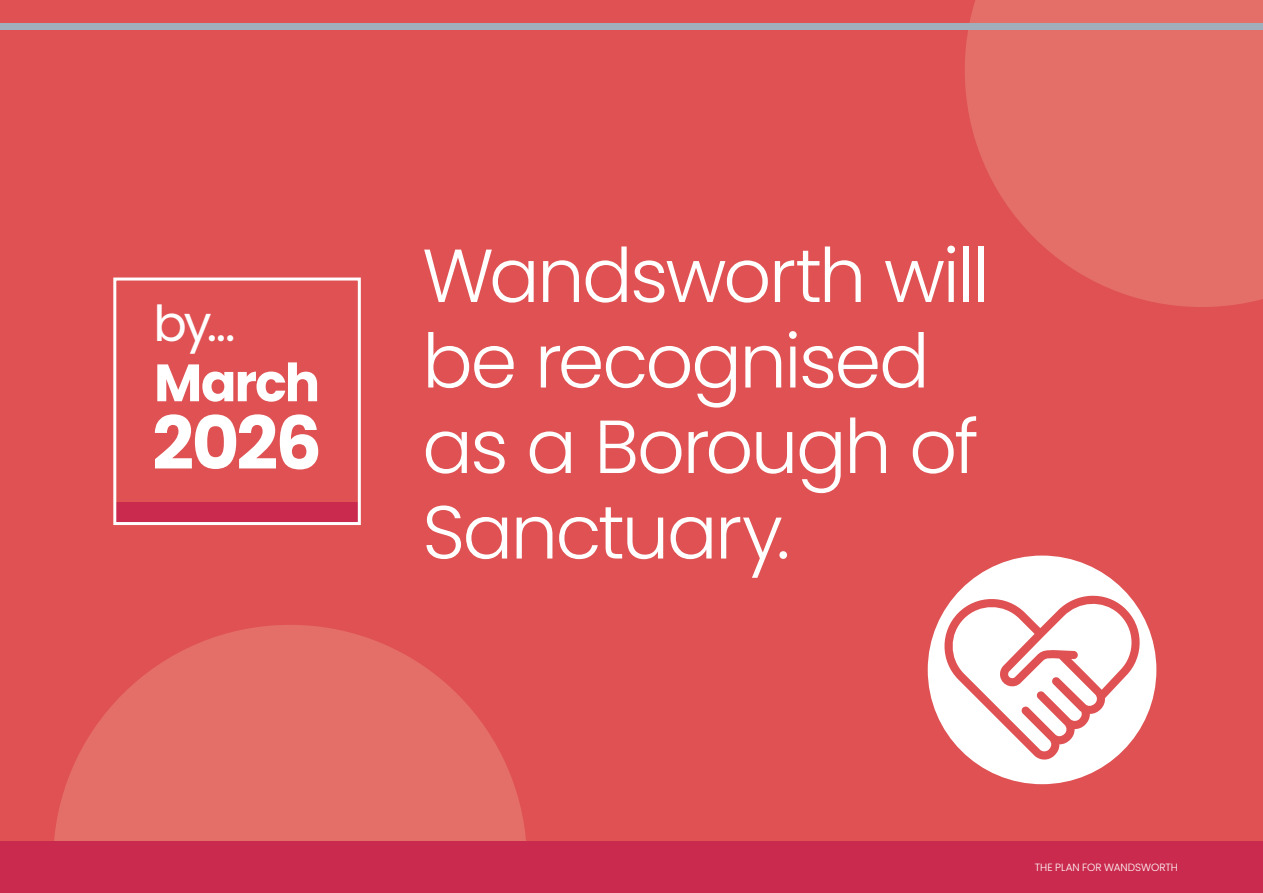
<style>
.page{position:relative;width:1263px;height:893px;background:#fff}
.page>*{position:absolute;margin:0;border:0;box-sizing:border-box;transform-origin:0 0}
.pullout_3{font:300 75px/85.5px "Poppins";letter-spacing:-.035em;color:#fff}
.Date_large{font:700 73.5px "Poppins";color:#fff}
.Date_Large_medium{font:700 52.5px "Poppins";letter-spacing:-.04em;color:#fff}
.Date_Large_regular{font:49.5px "Poppins";color:#fff}
.t1{font:300 10.5px "Poppins";letter-spacing:-.005em;color:#fff}
</style>
<div class="page">
<hr style="left:0;top:0;width:2px;height:893px;background:#df5152">
<div style="left:2px;top:0;width:1261px;height:889px;background:#df5152"></div>
<svg style="left:965px;top:0;width:298px;height:307px;background:#e36a65"></svg>
<svg style="left:53px;top:625px;width:474px;height:217px;fill:#e46f69"></svg>
<div style="left:0;top:23px;width:1263px;height:7px;background:#a1aebb"></div>
<div style="left:0;top:842px;width:1263px;height:51px;background:#ca2a4d"></div>
<div style="left:925px;top:553px;width:234px;height:234px;background:#fff;border-radius:50%"></div>
<div style="left:923px;top:551px;width:238px;height:238px;border:5px solid #df5152;border-radius:50%"></div>
<svg style="left:940px;top:591px;width:204px;height:170px"></svg>
<div style="left:115px;top:502px;width:244px;height:21px;background:#ca2a4d"></div>
<div style="left:113px;top:278px;width:248px;height:247px;border:3px solid #fff"></div>
<h1 class="Date_Large_regular" style="left:153px;top:295px;width:84px">by...</h1>
<p class="Date_Large_medium" style="left:154px;top:352px;width:168px">March</p>
<h1 class="Date_large" style="left:152px;top:401px;width:171px">2026</h1>
<h1 class="pullout_3" style="left:422px;top:233px;width:568px">Wandsworth will be recognised as a Borough of<br>Sanctuary.</h1>
<p class="t1" style="left:1035px;top:861px;width:145px">THE PLAN FOR WANDSWORTH</p>
</div>
